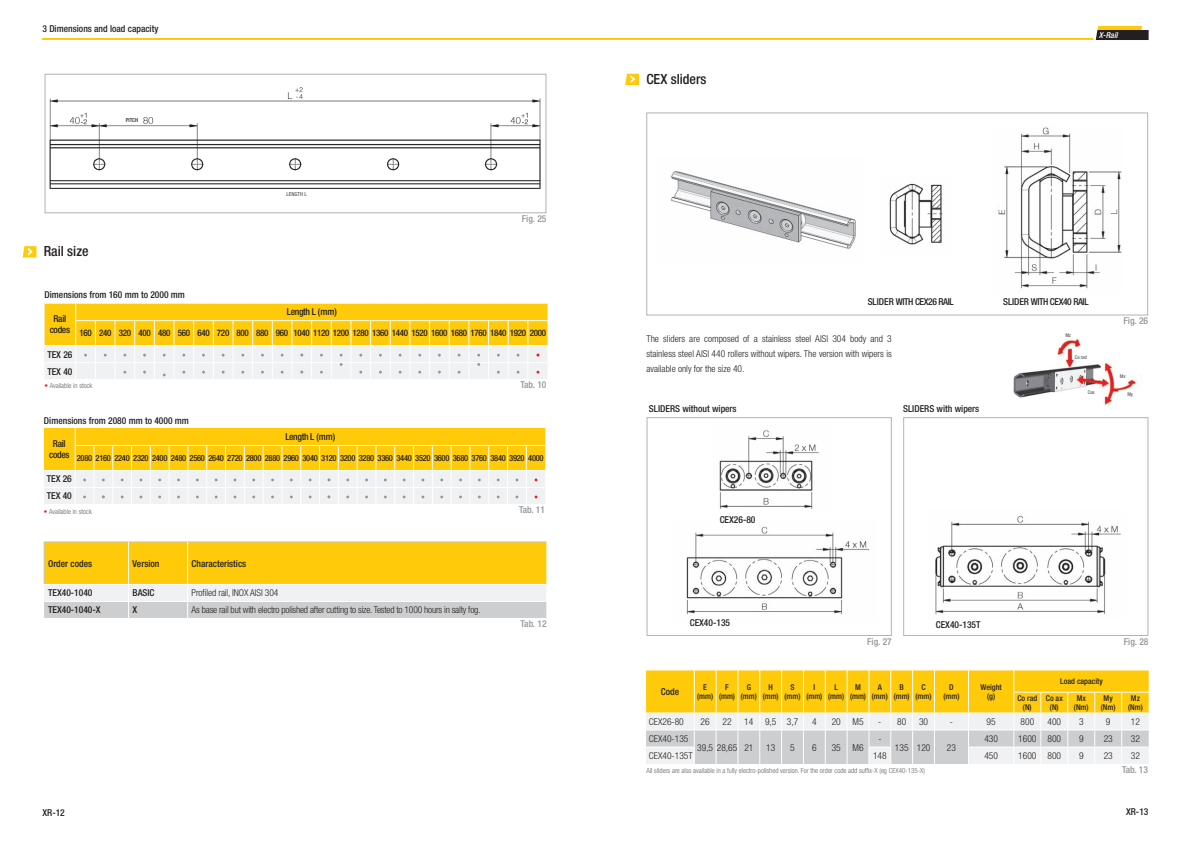
<style>
.page{position:relative;width:1191px;height:842px;background:#fff}
.page>*{position:absolute;margin:0;border:0;box-sizing:border-box;transform-origin:0 0}
.t1{font:500 condensed 14px "Helvetica Neue LT Std";color:#231f20}
.t2{font:300 condensed 9.5px/15px "Helvetica Neue LT Std";color:#231f20;text-align:justify}
.t3{font:500 condensed 9.5px/17px "Helvetica Neue LT Std";color:#231f20}
.t4{font:300 condensed 9.5px "Helvetica Neue LT Std";letter-spacing:-.02em;color:#231f20}
.t5{font:500 condensed 9.5px "Helvetica Neue LT Std";color:#939598}
.t6{font:500 condensed 9.5px/11.4px "Helvetica Neue LT Std";letter-spacing:-.035em;color:#231f20;text-align:center}
.t7{font:500 condensed 9.5px "Helvetica Neue LT Std";letter-spacing:-.04em;color:#231f20}
.t8{font:500 condensed 9px "Helvetica Neue LT Std";letter-spacing:-.035em;color:#231f20}
.t9{font:500 condensed 8.5px "Helvetica Neue LT Std";letter-spacing:-.035em;color:#231f20}
.t10{font:italic 500 condensed 8.1px "Helvetica Neue LT Std";color:#fff}
.t11{font:500 condensed 8px/9.6px "Helvetica Neue LT Std";color:#231f20;text-align:center}
.t12{font:300 condensed 7px "Helvetica Neue LT Std";color:#636366}
.t13{font:500 condensed 5.5px "Helvetica Neue LT Std";color:#636366}
.t14{font:500 condensed 5.5px "Helvetica Neue LT Std";color:#26282a}
.t15{font:500 condensed 5.1px "Helvetica Neue LT Std";letter-spacing:-.02em;color:#636366}
.s1{color:#ee1d23}
</style>
<div class="page">
<svg style="left:609px;top:26px;width:539px;height:14px"></svg>
<hr style="left:42px;top:38px;width:567px;height:2px;background:#feca0a">
<div style="left:45px;top:74px;width:501px;height:139px;border:1px solid #b2b3b7"></div>
<svg style="left:45px;top:303px;width:502px;height:76px"></svg>
<svg style="left:23px;top:246px;width:13px;height:11px"></svg>
<img style="left:49px;top:87px;width:492px;height:102px">
<svg style="left:44px;top:428px;width:501px;height:76px"></svg>
<svg style="left:44px;top:542px;width:502px;height:76px"></svg>
<div style="left:646px;top:112px;width:502px;height:203px;border:1px solid #b2b3b7"></div>
<div style="left:646px;top:417px;width:245px;height:219px;border:1px solid #b2b3b7"></div>
<img style="left:686px;top:526px;width:184px;height:89px">
<img style="left:671px;top:171px;width:185px;height:78px">
<img style="left:1013px;top:338px;width:124px;height:67px">
<img style="left:998px;top:127px;width:124px;height:162px">
<img style="left:889px;top:183px;width:54px;height:62px">
<img style="left:935px;top:515px;width:186px;height:100px">
<img style="left:719px;top:430px;width:100px;height:79px">
<div style="left:903px;top:417px;width:245px;height:219px;border:1px solid #b2b3b7"></div>
<svg style="left:646px;top:670px;width:502px;height:94px"></svg>
<svg style="left:625px;top:74px;width:14px;height:11px"></svg>
<p class="t3" style="left:43px;top:20px;width:117px">3 Dimensions and load capacity</p>
<p class="t14" style="left:126px;top:117px;width:14px">PITCH</p>
<h1 class="t1" style="left:44px;top:243px;width:46px">Rail size</h1>
<p class="t3" style="left:45px;top:286px;width:142px">Dimensions from 160 mm to 2000 mm</p>
<p class="t13" style="left:286px;top:190px;width:22px">LENGTH L</p>
<p class="t5" style="left:522px;top:213px;width:26px">Fig. 25</p>
<p class="t6" style="left:50px;top:313px;width:22px">Rail codes</p>
<p class="t6" style="left:287px;top:306px;width:52px">Length L (mm)</p>
<p class="t8" style="left:79px;top:328px;width:468px">160 240 320 400 480 560 640 720 800 880 960 1040 1120 1200 1280 1360 1440 1520 1600 1680 1760 1840 1920 2000</p>
<p class="t3" style="left:47px;top:346px;width:27px">TEX 26<br>TEX 40</p>
<p class="t12" style="left:45px;top:382px;width:49px"><span class="s1">•</span> Available in stock</p>
<p class="t3" style="left:44px;top:411px;width:146px">Dimensions from 2080 mm to 4000 mm</p>
<p class="t5" style="left:520px;top:379px;width:27px">Tab. 10</p>
<p class="t6" style="left:285px;top:431px;width:52px">Length L (mm)</p>
<p class="t9" style="left:77px;top:453px;width:468px">2080 2160 2240 2320 2400 2480 2560 2640 2720 2800 2880 2960 3040 3120 3200 3280 3360 3440 3520 3600 3680 3760 3840 3920 4000</p>
<p class="t6" style="left:49px;top:437px;width:22px">Rail codes</p>
<p class="t3" style="left:47px;top:470px;width:27px">TEX 26<br>TEX 40</p>
<p class="t12" style="left:44px;top:507px;width:49px"><span class="s1">•</span> Available in stock</p>
<p class="t3" style="left:48px;top:554px;width:46px">Order codes</p>
<p class="t3" style="left:133px;top:554px;width:28px">Version</p>
<p class="t3" style="left:192px;top:554px;width:56px">Characteristics</p>
<p class="t3" style="left:48px;top:584px;width:46px">TEX40-1040</p>
<p class="t3" style="left:133px;top:584px;width:24px">BASIC</p>
<p class="t2" style="left:192px;top:585px;width:88px">Profiled rail, INOX AISI 304</p>
<p class="t3" style="left:48px;top:601px;width:54px">TEX40-1040-X</p>
<p class="t3" style="left:133px;top:601px;width:6px">X</p>
<p class="t4" style="left:192px;top:604px;width:290px">As base rail but with electro polished after cutting to size. Tested to 1000 hours in salty fog.</p>
<p class="t5" style="left:519px;top:504px;width:27px">Tab. 11</p>
<p class="t5" style="left:520px;top:617px;width:27px">Tab. 12</p>
<h1 class="t1" style="left:646px;top:71px;width:62px">CEX sliders</h1>
<p class="t10" style="left:1098px;top:30px;width:21px">X-Rail</p>
<p class="t7" style="left:867px;top:296px;width:87px">SLIDER WITH CEX26 RAIL</p>
<p class="t7" style="left:1003px;top:296px;width:87px">SLIDER WITH CEX40 RAIL</p>
<p class="t2" style="left:646px;top:331px;width:247px">The sliders are composed of a stainless steel AISI 304 body and 3 stainless steel AISI 440 rollers without wipers. The version with wipers is available only for the size 40.</p>
<p class="t15" style="left:1065px;top:332px;width:7px">Mz</p>
<p class="t15" style="left:1074px;top:354px;width:14px">Co rad</p>
<p class="t5" style="left:1123px;top:315px;width:26px">Fig. 26</p>
<p class="t15" style="left:1119px;top:374px;width:7px">Mx</p>
<p class="t3" style="left:649px;top:400px;width:89px">SLIDERS without wipers</p>
<p class="t3" style="left:903px;top:400px;width:78px">SLIDERS with wipers</p>
<p class="t3" style="left:719px;top:511px;width:37px">CEX26-80</p>
<p class="t3" style="left:689px;top:614px;width:42px">CEX40-135</p>
<p class="t3" style="left:935px;top:616px;width:46px">CEX40-135T</p>
<p class="t15" style="left:1087px;top:389px;width:8px">Cax</p>
<p class="t15" style="left:1127px;top:391px;width:7px">My</p>
<p class="t5" style="left:867px;top:636px;width:26px">Fig. 27</p>
<p class="t5" style="left:1123px;top:636px;width:26px">Fig. 28</p>
<p class="t3" style="left:661px;top:683px;width:20px">Code</p>
<p class="t11" style="left:697px;top:682px;width:17px">E (mm)</p>
<p class="t11" style="left:719px;top:682px;width:17px">F (mm)</p>
<p class="t11" style="left:741px;top:682px;width:17px">G (mm)</p>
<p class="t11" style="left:762px;top:682px;width:17px">H (mm)</p>
<p class="t11" style="left:784px;top:682px;width:17px">S (mm)</p>
<p class="t11" style="left:806px;top:682px;width:17px">I (mm)</p>
<p class="t11" style="left:828px;top:682px;width:17px">L (mm)</p>
<p class="t11" style="left:850px;top:682px;width:17px">M (mm)</p>
<p class="t11" style="left:872px;top:682px;width:17px">A (mm)</p>
<p class="t11" style="left:893px;top:682px;width:17px">B (mm)</p>
<p class="t11" style="left:915px;top:682px;width:17px">C (mm)</p>
<p class="t11" style="left:943px;top:682px;width:17px">D (mm)</p>
<p class="t11" style="left:980px;top:682px;width:23px">Weight (g)</p>
<p class="t11" style="left:1060px;top:676px;width:44px">Load capacity</p>
<p class="t11" style="left:1017px;top:693px;width:21px">Co rad (N)</p>
<p class="t11" style="left:1045px;top:693px;width:18px">Co ax (N)</p>
<p class="t11" style="left:1074px;top:693px;width:16px">Mx (Nm)</p>
<p class="t11" style="left:1101px;top:693px;width:16px">My (Nm)</p>
<p class="t11" style="left:1128px;top:693px;width:16px">Mz (Nm)</p>
<p class="t2" style="left:649px;top:714px;width:36px">CEX26-80</p>
<p class="t2" style="left:700px;top:714px;width:11px">26</p>
<p class="t2" style="left:722px;top:714px;width:11px">22</p>
<p class="t2" style="left:744px;top:714px;width:55px">14 9,5 3,7</p>
<p class="t2" style="left:812px;top:714px;width:6px">4</p>
<p class="t2" style="left:831px;top:714px;width:33px">20 M5</p>
<p class="t2" style="left:878px;top:714px;width:29px">- 80</p>
<p class="t2" style="left:919px;top:714px;width:11px">30</p>
<p class="t2" style="left:950px;top:714px;width:5px">-</p>
<p class="t2" style="left:986px;top:714px;width:11px">95</p>
<p class="t2" style="left:1020px;top:714px;width:15px">800</p>
<p class="t2" style="left:1047px;top:714px;width:15px">400</p>
<p class="t2" style="left:1079px;top:714px;width:6px">3</p>
<p class="t2" style="left:1106px;top:714px;width:6px">9</p>
<p class="t2" style="left:1130px;top:714px;width:11px">12</p>
<p class="t2" style="left:649px;top:731px;width:41px">CEX40-135</p>
<p class="t2" style="left:697px;top:740px;width:58px">39,5 28,65 21</p>
<p class="t2" style="left:766px;top:740px;width:11px">13</p>
<p class="t2" style="left:790px;top:740px;width:6px">5</p>
<p class="t2" style="left:812px;top:740px;width:6px">6</p>
<p class="t2" style="left:831px;top:740px;width:33px">35 M6</p>
<p class="t2" style="left:984px;top:731px;width:15px">430</p>
<p class="t2" style="left:1018px;top:731px;width:44px">1600 800</p>
<p class="t2" style="left:1079px;top:731px;width:6px">9</p>
<p class="t2" style="left:1103px;top:731px;width:11px">23</p>
<p class="t2" style="left:1131px;top:731px;width:11px">32</p>
<p class="t2" style="left:878px;top:731px;width:5px">-</p>
<p class="t2" style="left:895px;top:740px;width:37px">135 120</p>
<p class="t2" style="left:947px;top:740px;width:11px">23</p>
<p class="t2" style="left:649px;top:748px;width:45px">CEX40-135T</p>
<p class="t2" style="left:873px;top:748px;width:15px">148</p>
<p class="t2" style="left:984px;top:748px;width:15px">450</p>
<p class="t2" style="left:1018px;top:748px;width:44px">1600 800</p>
<p class="t2" style="left:1079px;top:748px;width:6px">9</p>
<p class="t2" style="left:1103px;top:748px;width:11px">23</p>
<p class="t2" style="left:1131px;top:748px;width:11px">32</p>
<p class="t5" style="left:1122px;top:763px;width:27px">Tab. 13</p>
<p class="t12" style="left:646px;top:766px;width:280px">All sliders are also available in a fully electro-polished version. For the order code add suffix-X (eg CEX40-135-X)</p>
<p class="t3" style="left:43px;top:804px;width:24px">XR-12</p>
<p class="t3" style="left:1126px;top:803px;width:24px">XR-13</p>
</div>
